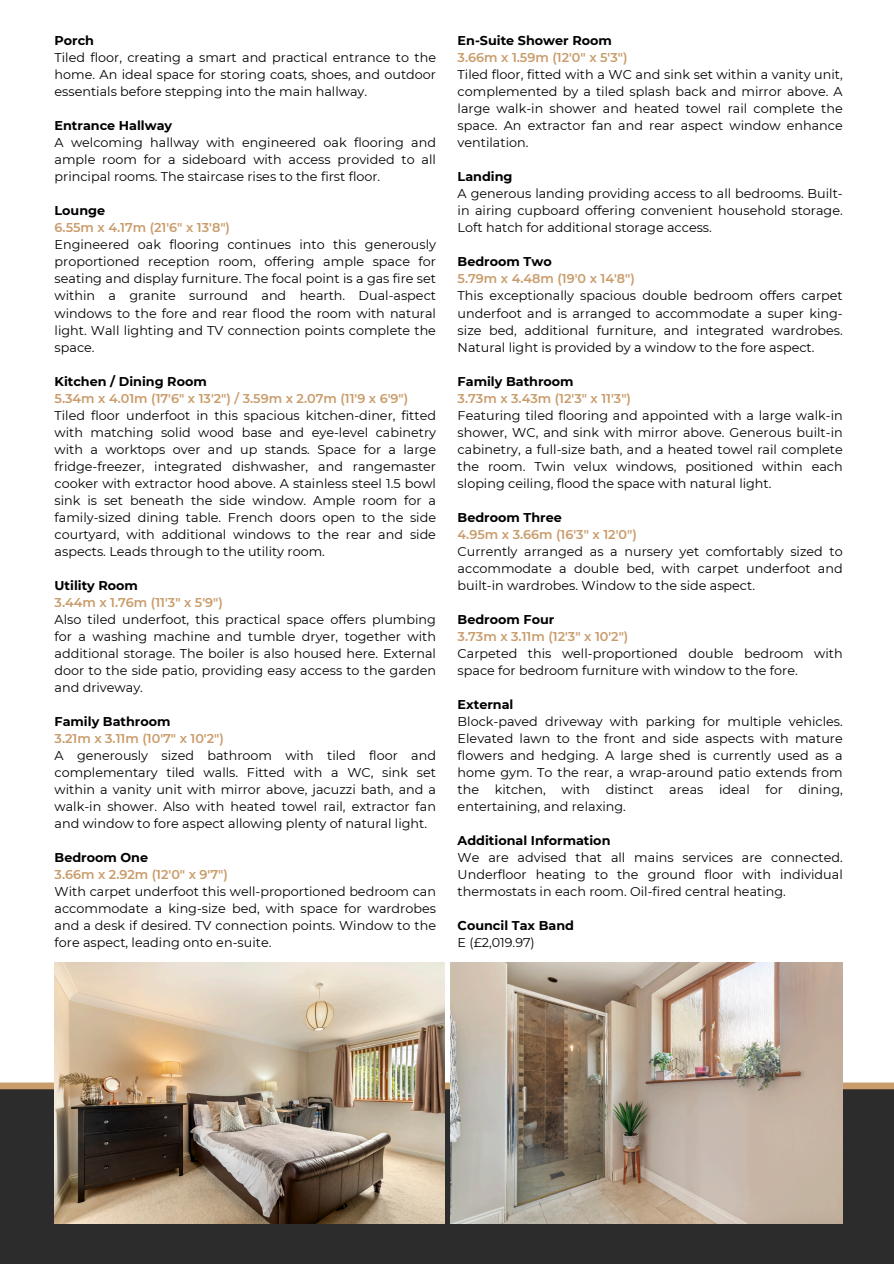
<style>
.page{position:relative;width:894px;height:1264px;background:#fff}
.page>*{position:absolute;margin:0;border:0;box-sizing:border-box;transform-origin:0 0}
.t1{font:12.75px/17px "Montserrat";color:#000;text-align:justify}
.t2{font:600 12.75px "Montserrat";color:#c99c6b}
.t3{font:700 12.75px "Montserrat";color:#000}
</style>
<div class="page">
<div style="left:0;top:1089px;width:893px;height:174px;background:#2c2c2c"></div>
<div style="left:0;top:1082px;width:893px;height:7px;background:#c99c6b"></div>
<img style="left:55px;top:962px;width:389px;height:261px">
<img style="left:450px;top:962px;width:392px;height:261px">
<p class="t3" style="left:55px;top:33px;width:41px">Porch</p>
<p class="t1" style="left:55px;top:49px;width:383px">Tiled floor, creating a smart and practical entrance to the home. An ideal space for storing coats, shoes, and outdoor essentials before stepping into the main hallway.</p>
<p class="t3" style="left:55px;top:118px;width:119px">Entrance Hallway</p>
<p class="t1" style="left:55px;top:134px;width:383px">A welcoming hallway with engineered oak flooring and ample room for a sideboard with access provided to all principal rooms. The staircase rises to the first floor.</p>
<p class="t3" style="left:55px;top:203px;width:52px">Lounge</p>
<p class="t2" style="left:55px;top:220px;width:177px">6.55m x 4.17m (21'6" x 13'8")</p>
<p class="t1" style="left:55px;top:236px;width:383px">Engineered oak flooring continues into this generously proportioned reception room, offering ample space for seating and display furniture. The focal point is a gas fire set within a granite surround and hearth. Dual-aspect windows to the fore and rear flood the room with natural light. Wall lighting and TV connection points complete the space.</p>
<p class="t3" style="left:55px;top:373px;width:154px">Kitchen / Dining Room</p>
<p class="t2" style="left:55px;top:390px;width:355px">5.34m x 4.01m (17'6" x 13'2") / 3.59m x 2.07m (11'9 x 6'9")</p>
<p class="t1" style="left:55px;top:406px;width:383px">Tiled floor underfoot in this spacious kitchen-diner, fitted with matching solid wood base and eye-level cabinetry with a worktops over and up stands. Space for a large fridge-freezer, integrated dishwasher, and rangemaster cooker with extractor hood above. A stainless steel 1.5 bowl sink is set beneath the side window. Ample room for a family-sized dining table. French doors open to the side courtyard, with additional windows to the rear and side aspects. Leads through to the utility room.</p>
<p class="t3" style="left:55px;top:577px;width:85px">Utility Room</p>
<p class="t2" style="left:55px;top:594px;width:170px">3.44m x 1.76m (11'3" x 5'9")</p>
<p class="t1" style="left:55px;top:610px;width:383px">Also tiled underfoot, this practical space offers plumbing for a washing machine and tumble dryer, together with additional storage. The boiler is also housed here. External door to the side patio, providing easy access to the garden and driveway.</p>
<p class="t3" style="left:55px;top:713px;width:117px">Family Bathroom</p>
<p class="t2" style="left:55px;top:730px;width:171px">3.21m x 3.11m (10'7" x 10'2")</p>
<p class="t1" style="left:55px;top:746px;width:383px">A generously sized bathroom with tiled floor and complementary tiled walls. Fitted with a WC, sink set within a vanity unit with mirror above, jacuzzi bath, and a walk-in shower. Also with heated towel rail, extractor fan and window to fore aspect allowing plenty of natural light.</p>
<p class="t3" style="left:55px;top:849px;width:95px">Bedroom One</p>
<p class="t2" style="left:55px;top:866px;width:175px">3.66m x 2.92m (12'0" x 9'7")</p>
<p class="t1" style="left:55px;top:883px;width:383px">With carpet underfoot this well-proportioned bedroom can accommodate a king-size bed, with space for wardrobes and a desk if desired. TV connection points. Window to the fore aspect, leading onto en-suite.</p>
<p class="t3" style="left:457px;top:33px;width:156px">En-Suite Shower Room</p>
<p class="t2" style="left:457px;top:50px;width:171px">3.66m x 1.59m (12'0" x 5'3")</p>
<p class="t1" style="left:457px;top:66px;width:386px">Tiled floor, fitted with a WC and sink set within a vanity unit, complemented by a tiled splash back and mirror above. A large walk-in shower and heated towel rail complete the space. An extractor fan and rear aspect window enhance ventilation.</p>
<p class="t3" style="left:457px;top:169px;width:56px">Landing</p>
<p class="t1" style="left:457px;top:185px;width:386px">A generous landing providing access to all bedrooms. Built&shy;in airing cupboard offering convenient household storage.<br>Loft hatch for additional storage access.</p>
<p class="t3" style="left:457px;top:254px;width:96px">Bedroom Two</p>
<p class="t2" style="left:457px;top:271px;width:179px">5.79m x 4.48m (19'0 x 14'8")</p>
<p class="t1" style="left:457px;top:287px;width:386px">This exceptionally spacious double bedroom offers carpet underfoot and is arranged to accommodate a super king&shy;size bed, additional furniture, and integrated wardrobes.<br>Natural light is provided by a window to the fore aspect.</p>
<p class="t3" style="left:457px;top:373px;width:117px">Family Bathroom</p>
<p class="t2" style="left:457px;top:390px;width:175px">3.73m x 3.43m (12'3" x 11'3")</p>
<p class="t1" style="left:457px;top:406px;width:386px">Featuring tiled flooring and appointed with a large walk-in shower, WC, and sink with mirror above. Generous built-in cabinetry, a full-size bath, and a heated towel rail complete the room. Twin velux windows, positioned within each sloping ceiling, flood the space with natural light.</p>
<p class="t3" style="left:457px;top:509px;width:106px">Bedroom Three</p>
<p class="t2" style="left:457px;top:526px;width:180px">4.95m x 3.66m (16'3" x 12'0")</p>
<p class="t1" style="left:457px;top:542px;width:386px">Currently arranged as a nursery yet comfortably sized to accommodate a double bed, with carpet underfoot and built-in wardrobes. Window to the side aspect.</p>
<p class="t3" style="left:457px;top:611px;width:98px">Bedroom Four</p>
<p class="t2" style="left:457px;top:628px;width:172px">3.73m x 3.11m (12'3" x 10'2")</p>
<p class="t1" style="left:457px;top:644px;width:386px">Carpeted this well-proportioned double bedroom with space for bedroom furniture with window to the fore.</p>
<p class="t3" style="left:457px;top:696px;width:57px">External</p>
<p class="t1" style="left:457px;top:712px;width:386px">Block-paved driveway with parking for multiple vehicles.<br>Elevated lawn to the front and side aspects with mature flowers and hedging. A large shed is currently used as a home gym. To the rear, a wrap-around patio extends from the kitchen, with distinct areas ideal for dining, entertaining, and relaxing.</p>
<p class="t3" style="left:457px;top:832px;width:154px">Additional Information</p>
<p class="t1" style="left:457px;top:849px;width:386px">We are advised that all mains services are connected.<br>Underfloor heating to the ground floor with individual thermostats in each room. Oil-fired central heating.</p>
<p class="t3" style="left:457px;top:917px;width:118px">Council Tax Band</p>
<p class="t1" style="left:457px;top:934px;width:79px">E (£2,019.97)</p>
</div>
